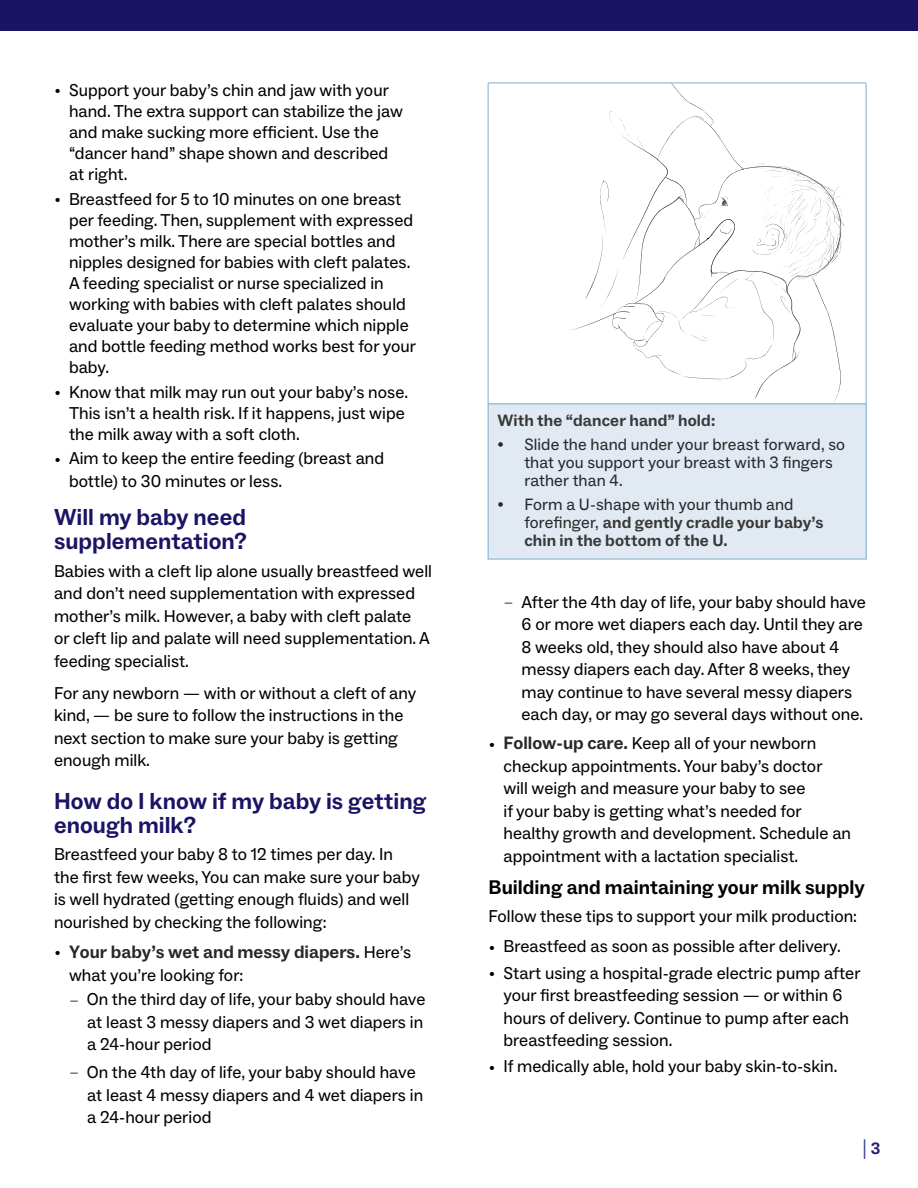
<style>
.page{position:relative;width:918px;height:1188px;background:#fff}
.page>*{position:absolute;margin:0;border:0;box-sizing:border-box;transform-origin:0 0}
.Level_1__h2{font:700 23.25px/24px "ABC Social";letter-spacing:.005em;color:#1b1464}
.Level_2__h3{font:700 19.8px "ABC Social";color:#000}
.t1{font:19.5px "ABC Social";color:#323f99}
.t2{font:700 18px "ABC Social";color:#292829}
.Main__p{font:17.25px/22.5px "ABC Social";letter-spacing:.005em;color:#000}
.sentence_case_-_left{font:700 16.5px/18px "ABC Social";letter-spacing:.005em;color:#383839}
.t3{font:16.5px/18px "ABC Social";letter-spacing:.005em;color:#292829}
.s1{font-family:"Adobe Garamond Pro";font-size:15px}
.s2{font-family:"Adobe Garamond Pro";font-weight:400;font-size:15px;color:#000}
.s3{font-weight:400;font-size:17.25px;color:#000}
.s4{font-family:"Adobe Garamond Pro"}
.s5{font-family:"Adobe Garamond Pro";font-weight:400;color:#292829}
.s6{font-weight:400;color:#292829}
.s7{font-weight:700;font-size:18px;color:#292829}
.s8{font-weight:700;font-size:16.5px;color:#231d69}
</style>
<div class="page">
<div style="left:0;top:0;width:918px;height:31px;background:#1b1464"></div>
<svg style="left:570px;top:84px;width:275px;height:319px"></svg>
<div style="left:488px;top:404px;width:378px;height:155px;background:#e1eaf2"></div>
<div style="left:488px;top:404px;width:378px;height:155px;border:1px solid #7cafd1"></div>
<p class="Main__p" style="left:69px;top:80px;width:336px;line-height:21px;text-indent:-14px"><span class="s1">•</span> Support your baby’s chin and jaw with your hand. The extra support can stabilize the jaw and make sucking more efficient. Use the “dancer hand” shape shown and described at right.</p>
<p class="Main__p" style="left:69px;top:189px;width:349px;line-height:21px;text-indent:-14px"><span class="s1">•</span> Breastfeed for 5 to 10 minutes on one breast per feeding. Then, supplement with expressed mother’s milk. There are special bottles and nipples designed for babies with cleft palates.<br>A feeding specialist or nurse specialized in working with babies with cleft palates should evaluate your baby to determine which nipple and bottle feeding method works best for your baby.</p>
<p class="Main__p" style="left:69px;top:382px;width:341px;line-height:21px;text-indent:-14px"><span class="s1">•</span> Know that milk may run out your baby’s nose.<br>This isn’t a health risk. If it happens, just wipe the milk away with a soft cloth.</p>
<p class="Main__p" style="left:69px;top:448px;width:317px;text-indent:-14px"><span class="s1">•</span> Aim to keep the entire feeding (breast and bottle) to 30 minutes or less.</p>
<p class="Level_1__h2" style="left:54px;top:506px;width:194px">Will my baby need supplementation?</p>
<p class="Main__p" style="left:54px;top:560px;width:380px">Babies with a cleft lip alone usually breastfeed well and don’t need supplementation with expressed mother’s milk. However, a baby with cleft palate<br>or cleft lip and palate will need supplementation. A feeding specialist.</p>
<p class="Main__p" style="left:54px;top:682px;width:364px">For any newborn — with or without a cleft of any kind, — be sure to follow the instructions in the next section to make sure your baby is getting enough milk.</p>
<p class="Level_1__h2" style="left:54px;top:789px;width:374px">How do I know if my baby is getting enough milk?</p>
<p class="Main__p" style="left:54px;top:843px;width:367px">Breastfeed your baby 8 to 12 times per day. In the first few weeks, You can make sure your baby is well hydrated (getting enough fluids) and well nourished by checking the following:</p>
<p class="t2" style="left:55px;top:941px;width:358px"><span class="s2">•</span> Your baby’s wet and messy diapers. <span class="s3">Here’s</span></p>
<p class="Main__p" style="left:69px;top:964px;width:176px">what you’re looking for:</p>
<p class="Main__p" style="left:87px;top:989px;width:340px;text-indent:-16px"><span class="s1">–</span> On the third day of life, your baby should have at least 3 messy diapers and 3 wet diapers in a 24-hour period</p>
<p class="Main__p" style="left:87px;top:1061px;width:338px;text-indent:-16px"><span class="s1">–</span> On the 4th day of life, your baby should have at least 4 messy diapers and 4 wet diapers in a 24-hour period</p>
<p class="sentence_case_-_left" style="left:497px;top:412px;width:219px">With the “dancer hand” hold:</p>
<p class="t3" style="left:524px;top:436px;width:322px;text-indent:-27px"><span class="s4">•</span> Slide the hand under your breast forward, so that you support your breast with 3 fingers rather than 4.</p>
<p class="sentence_case_-_left" style="left:524px;top:496px;width:301px;text-indent:-27px"><span class="s5">•</span> <span class="s6">Form a U-shape with your thumb and forefinger,</span> and gently cradle your baby’s chin in the bottom of the U.</p>
<p class="Main__p" style="left:521px;top:591px;width:346px;text-indent:-16px"><span class="s1">–</span> After the 4th day of life, your baby should have 6 or more wet diapers each day. Until they are 8 weeks old, they should also have about 4 messy diapers each day. After 8 weeks, they may continue to have several messy diapers each day, or may go several days without one.</p>
<p class="Main__p" style="left:503px;top:733px;width:349px;text-indent:-14px"><span class="s1">•</span> <span class="s7">Follow-up care.</span> Keep all of your newborn checkup appointments. Your baby’s doctor will weigh and measure your baby to see<br>if your baby is getting what’s needed for healthy growth and development. Schedule an appointment with a lactation specialist.</p>
<p class="Level_2__h3" style="left:488px;top:875px;width:378px">Building and maintaining your milk supply</p>
<p class="Main__p" style="left:488px;top:905px;width:370px">Follow these tips to support your milk production:</p>
<p class="Main__p" style="left:489px;top:936px;width:353px"><span class="s1">•</span> Breastfeed as soon as possible after delivery.</p>
<p class="Main__p" style="left:503px;top:962px;width:359px;text-indent:-14px"><span class="s1">•</span> Start using a hospital-grade electric pump after your first breastfeeding session — or within 6 hours of delivery. Continue to pump after each breastfeeding session.</p>
<p class="Main__p" style="left:489px;top:1056px;width:350px"><span class="s1">•</span> If medically able, hold your baby skin-to-skin.</p>
<p class="t1" style="left:863px;top:1135px;width:19px">|<span class="s8">3</span></p>
</div>
